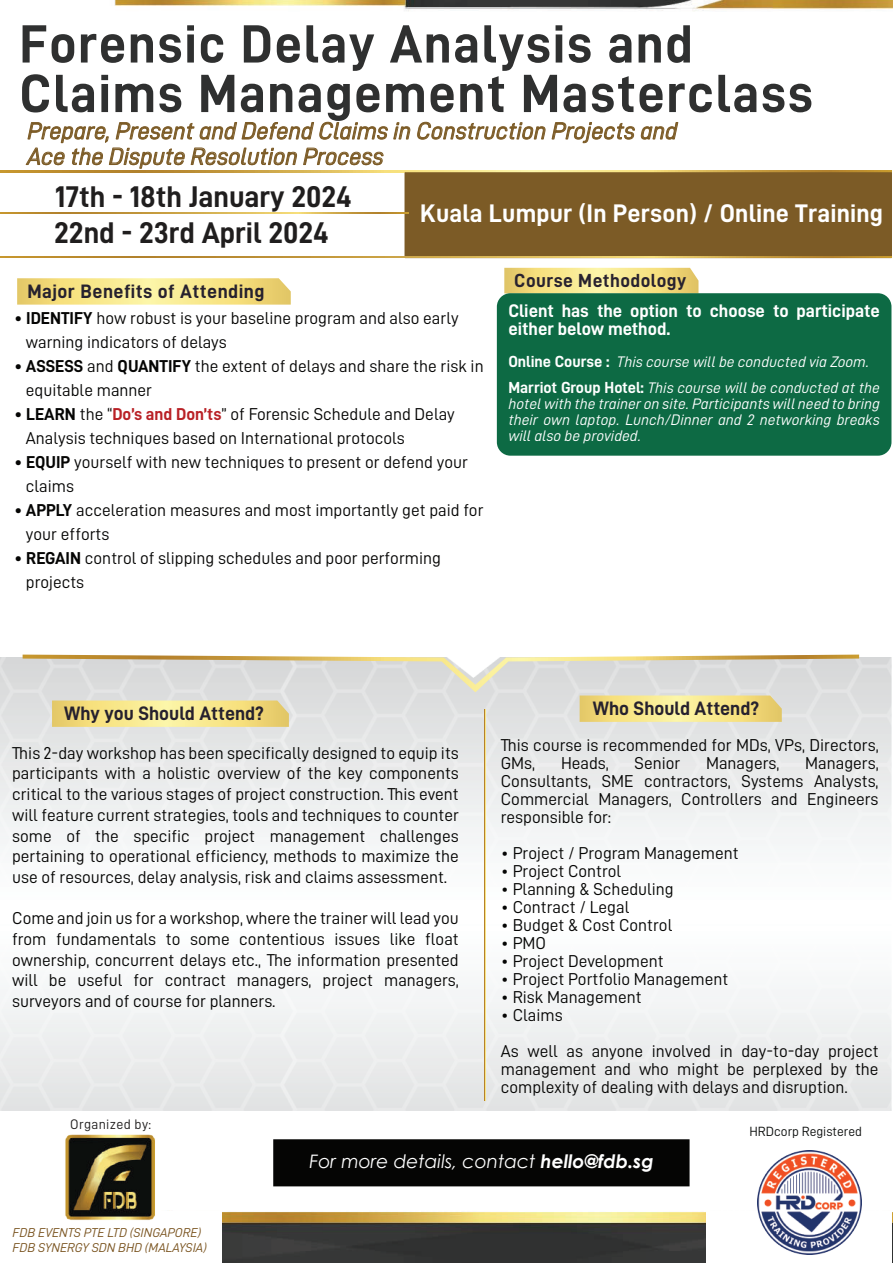
<style>
.page{position:relative;width:893px;height:1263px;background:#fff}
.page>*{position:absolute;margin:0;border:0;box-sizing:border-box;transform-origin:0 0}
.t1{font:54px/49.5px "D DIN Bold";letter-spacing:.025em;color:#2f3030}
.t2{font:30px "D DIN Bold";color:#201e1e}
.t3{font:25.5px "D DIN Bold";letter-spacing:.005em;color:#fff}
.t4{font:24px/25.5px "D DIN Italic";color:#7c5b26}
.t5{font:19.5px "D DIN Bold";color:#26212e}
.t6{font:19.5px "D DIN Bold";letter-spacing:.025em;color:#26212e}
.t7{font:18.9px "D DIN Bold";letter-spacing:.025em;color:#28222f}
.t8{font:italic 18.6px "Century Gothic";color:#fff}
.t9{font:18.3px/17.5px "D DIN Bold";color:#fff}
.t10{font:17.25px/20.7px "D DIN";color:#050504}
.t11{font:15.3px/16px "D DIN Italic";color:#fff}
.t12{font:13.95px "D DIN";letter-spacing:.025em;color:#201e1e}
.t13{font:13.35px "D DIN";color:#0d0f0e}
.t14{font:12.9px/15.5px "D DIN Italic";color:#7a5420}
.s1{font-family:"D DIN Bold"}
.s2{font-family:"D DIN Bold";color:#b92126}
.s3{font-family:"D DIN Bold";font-size:16.05px}
.s4{font-weight:700}
</style>
<div class="page">
<img style="left:0;top:0;width:893px;height:1263px">
<svg style="left:417px;top:122px;width:218px;height:21px"></svg>
<svg style="left:641px;top:122px;width:38px;height:18px"></svg>
<svg style="left:25px;top:122px;width:386px;height:47px"></svg>
<svg style="left:17px;top:278px;width:274px;height:27px;background:#f5e28a"></svg>
<img style="left:0;top:657px;width:891px;height:453px">
<svg style="left:23px;top:654px;width:836px;height:73px;background:#e1ddc6"></svg>
<svg style="left:484px;top:710px;width:2px;height:391px"></svg>
<div style="left:0;top:1211px;width:221px;height:52px;background:#fff"></div>
<div style="left:706px;top:1211px;width:185px;height:52px;background:#fff"></div>
<img style="left:47px;top:1114px;width:126px;height:106px">
<img style="left:757px;top:1150px;width:104px;height:104px">
<svg style="left:0;top:171px;width:891px;height:2px"></svg>
<div style="left:405px;top:173px;width:486px;height:85px;background:#7c5b26"></div>
<div style="left:405px;top:172px;width:487px;height:86px;border:1px solid #7c5b26"></div>
<svg style="left:0;top:212px;width:408px;height:2px"></svg>
<svg style="left:0;top:256px;width:891px;height:2px;background:#caa245"></svg>
<svg style="left:504px;top:268px;width:194px;height:25px;background:#f3e087"></svg>
<div style="left:497px;top:293px;width:394px;height:163px;background:#0d6a44;border-radius:14px"></div>
<div style="left:273px;top:1139px;width:417px;height:47px;background:#050504"></div>
<h1 class="t1" style="left:19px;top:18px;width:795px">Forensic Delay Analysis and<br>Claims Management Masterclass</h1>
<h3 class="t4" style="left:27px;top:118px;width:651px">Prepare, Present and Defend Claims in Construction Projects and<br>Ace the Dispute Resolution Process</h3>
<h2 class="t2" style="left:55px;top:180px;width:298px">17th - 18th January 2024</h2>
<h2 class="t2" style="left:54px;top:216px;width:276px">22nd - 23rd April 2024</h2>
<h3 class="t3" style="left:420px;top:199px;width:464px">Kuala Lumpur (In Person) / Online Training</h3>
<p class="t6" style="left:27px;top:281px;width:239px">Major Benefits of Attending</p>
<p class="t10" style="left:26px;top:306px;width:434px;line-height:24px;text-indent:-11px"><span class="s1">• IDENTIFY</span> how robust is your baseline program and also early warning indicators of delays</p>
<p class="t10" style="left:26px;top:354px;width:459px;line-height:24px;text-indent:-11px"><span class="s1">• ASSESS</span> and <span class="s1">QUANTIFY</span> the extent of delays and share the risk in equitable manner</p>
<p class="t10" style="left:26px;top:402px;width:430px;line-height:24px;text-indent:-11px"><span class="s1">• LEARN</span> the “<span class="s2">Do’s and Don’ts</span>” of Forensic Schedule and Delay<br>Analysis techniques based on International protocols</p>
<p class="t10" style="left:26px;top:450px;width:443px;line-height:24px;text-indent:-11px"><span class="s1">• EQUIP</span> yourself with new techniques to present or defend your claims</p>
<p class="t10" style="left:26px;top:498px;width:459px;line-height:24px;text-indent:-11px"><span class="s1">• APPLY</span> acceleration measures and most importantly get paid for your efforts</p>
<p class="t10" style="left:26px;top:546px;width:416px;line-height:24px;text-indent:-11px"><span class="s1">• REGAIN</span> control of slipping schedules and poor performing projects</p>
<p class="t7" style="left:514px;top:270px;width:173px">Course Methodology</p>
<p class="t9" style="left:508px;top:302px;width:373px">Client has the option to choose to participate either below method.</p>
<p class="t11" style="left:508px;top:348px;width:373px;line-height:26.2px"><span class="s3">Online Course :</span> This course will be conducted via Zoom.<br><span class="s3">Marriot Group Hotel:</span> This course will be conducted at the</p>
<p class="t11" style="left:508px;top:395px;width:373px;text-align:justify">hotel with the trainer on site. Participants will need to bring their own laptop. Lunch/Dinner and 2 networking breaks will also be provided.</p>
<p class="t5" style="left:64px;top:703px;width:201px">Why you Should Attend?</p>
<p class="t5" style="left:593px;top:698px;width:168px">Who Should Attend?</p>
<p class="t10" style="left:12px;top:742px;width:448px;text-align:justify">This 2-day workshop has been specifically designed to equip its participants with a holistic overview of the key components critical to the various stages of project construction. This event will feature current strategies, tools and techniques to counter some of the specific project management challenges pertaining to operational efficiency, methods to maximize the use of resources, delay analysis, risk and claims assessment.</p>
<p class="t10" style="left:12px;top:908px;width:448px;text-align:justify">Come and join us for a workshop, where the trainer will lead you from fundamentals to some contentious issues like float ownership, concurrent delays etc., The information presented will be useful for contract managers, project managers, surveyors and of course for planners.</p>
<p class="t10" style="left:501px;top:735px;width:379px;line-height:18px">This course is recommended for MDs, VPs, Directors,<br>GMs,</p>
<p class="t10" style="left:561px;top:752px;width:49px">Heads,</p>
<p class="t10" style="left:635px;top:752px;width:47px">Senior</p>
<p class="t10" style="left:706px;top:752px;width:75px">Managers,</p>
<p class="t10" style="left:501px;top:753px;width:379px;line-height:18px;text-align:justify;text-indent:304px">Managers, Consultants, SME contractors, Systems Analysts, Commercial Managers, Controllers and Engineers responsible for:</p>
<p class="t10" style="left:501px;top:842px;width:239px">• Project / Program Management</p>
<p class="t10" style="left:501px;top:860px;width:122px">• Project Control</p>
<p class="t10" style="left:501px;top:878px;width:174px">• Planning &amp; Scheduling</p>
<p class="t10" style="left:501px;top:896px;width:130px">• Contract / Legal</p>
<p class="t10" style="left:501px;top:914px;width:173px">• Budget &amp; Cost Control</p>
<p class="t10" style="left:501px;top:932px;width:47px">• PMO</p>
<p class="t10" style="left:501px;top:950px;width:164px">• Project Development</p>
<p class="t10" style="left:501px;top:968px;width:229px">• Project Portfolio Management</p>
<p class="t10" style="left:501px;top:986px;width:142px">• Risk Management</p>
<p class="t10" style="left:501px;top:996px;width:379px;line-height:36px">• Claims<br>As well as anyone involved in day-to-day project</p>
<p class="t10" style="left:501px;top:1059px;width:379px;line-height:18px">management and who might be perplexed by the complexity of dealing with delays and disruption.</p>
<p class="t12" style="left:70px;top:1116px;width:82px">Organized by:</p>
<p class="t14" style="left:13px;top:1224px;width:196px">FDB EVENTS PTE LTD (SINGAPORE)<br>FDB SYNERGY SDN BHD (MALAYSIA)</p>
<p class="t8" style="left:309px;top:1148px;width:346px">For more details, contact <span class="s4">hello@fdb.sg</span></p>
<p class="t13" style="left:749px;top:1124px;width:114px">HRDcorp Registered</p>
</div>
